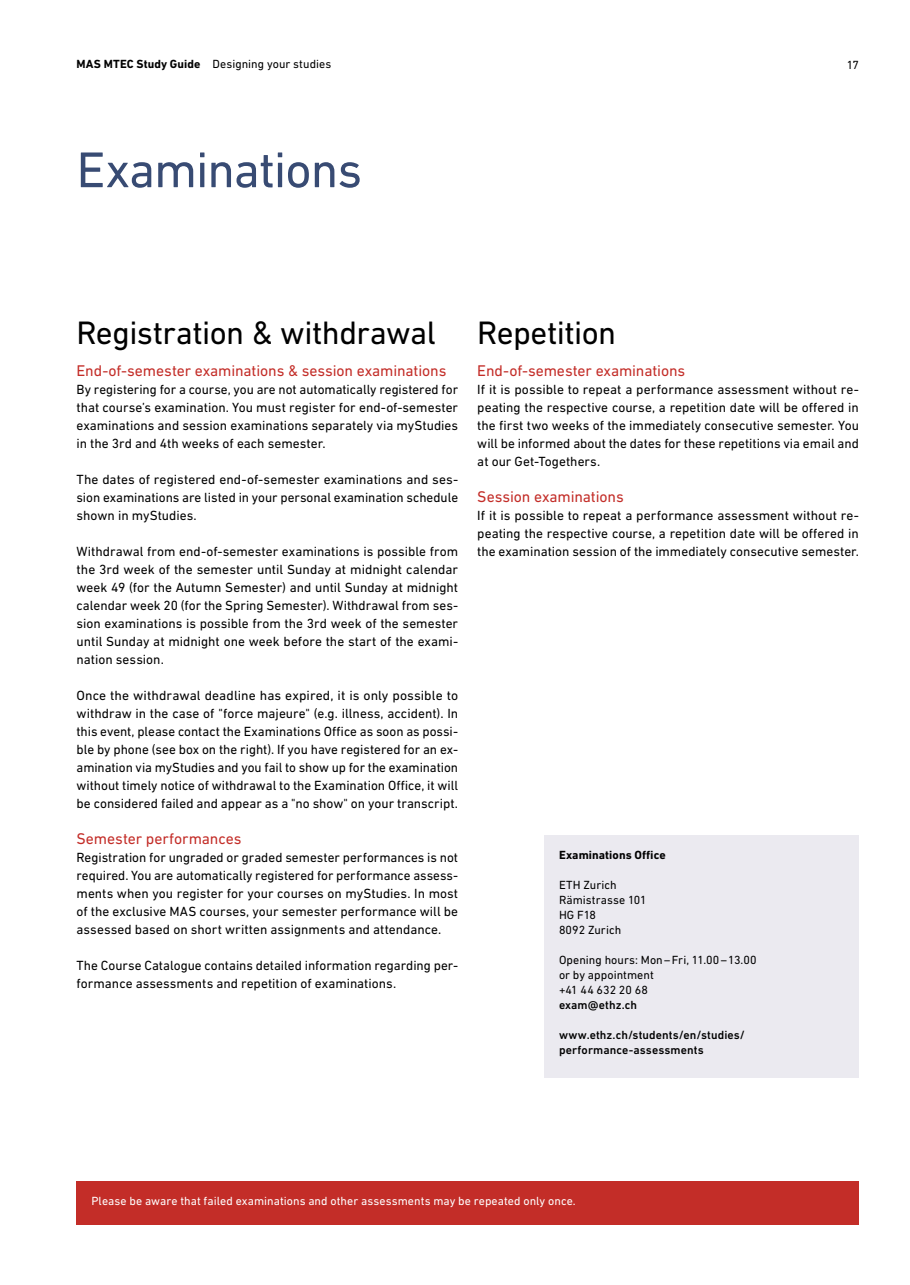
<style>
.page{position:relative;width:910px;height:1285px;background:#fff}
.page>*{position:absolute;margin:0;border:0;box-sizing:border-box;transform-origin:0 0}
.t1{font:51px "DIN Next W1 G";letter-spacing:-.025em;color:#384b73}
.t2{font:33px "DIN Next W1 G";letter-spacing:-.015em;color:#000}
.t3{font:15.75px "DIN Next W1 G";letter-spacing:-.005em;color:#c32d28}
.t4{font:13.5px/18px "DIN Next W1 G";color:#000;text-align:justify}
.t5{font:12px/15px "DIN Next W1 G";letter-spacing:.005em;color:#000}
.t6{font:12px "DIN Next W1 G";letter-spacing:.005em;color:#fff}
.t7{font:500 12px/15px "DIN Next W1 G";letter-spacing:.01em;color:#000}
.t8{font:700 12px "DIN Next W1 G";letter-spacing:.005em;color:#000}
.s1{font-weight:700}
</style>
<div class="page">
<div style="left:77px;top:1181px;width:782px;height:44px;background:#c32d28"></div>
<div style="left:544px;top:834px;width:315px;height:243px;background:#ebeaf0"></div>
<p class="t5" style="left:77px;top:56px;width:256px"><span class="s1">MAS MTEC Study Guide</span> Designing your studies</p>
<p class="t5" style="left:847px;top:57px;width:14px">17</p>
<h1 class="t1" style="left:77px;top:140px;width:287px">Examinations</h1>
<h2 class="t2" style="left:77px;top:313px;width:361px">Registration &amp; withdrawal</h2>
<p class="t3" style="left:77px;top:361px;width:371px">End-of-semester examinations &amp; session examinations</p>
<p class="t4" style="left:77px;top:379px;width:383px">By registering for a course, you are not automatically registered for that course’s examination. You must register for end-of-semester examinations and session examinations separately via myStudies in the 3rd and 4th weeks of each semester.</p>
<p class="t4" style="left:77px;top:469px;width:383px">The dates of registered end-of-semester examinations and ses&shy;sion examinations are listed in your personal examination schedule shown in myStudies.</p>
<p class="t4" style="left:77px;top:541px;width:383px">Withdrawal from end-of-semester examinations is possible from the 3rd week of the semester until Sunday at midnight calendar week 49 (for the Autumn Semester) and until Sunday at midnight calendar week 20 (for the Spring Semester). Withdrawal from ses&shy;sion examinations is possible from the 3rd week of the semester until Sunday at midnight one week before the start of the exami&shy;nation session.</p>
<p class="t4" style="left:77px;top:685px;width:383px">Once the withdrawal deadline has expired, it is only possible to withdraw in the case of "force majeure" (e.g. illness, accident). In this event, please contact the Examinations Office as soon as possi&shy;ble by phone (see box on the right). If you have registered for an ex&shy;amination via myStudies and you fail to show up for the examination without timely notice of withdrawal to the Examination Office, it will be considered failed and appear as a "no show" on your transcript.</p>
<p class="t3" style="left:77px;top:829px;width:167px">Semester performances</p>
<p class="t4" style="left:77px;top:847px;width:383px">Registration for ungraded or graded semester performances is not required. You are automatically registered for performance assess&shy;ments when you register for your courses on myStudies. In most of the exclusive MAS courses, your semester performance will be assessed based on short written assignments and attendance.</p>
<p class="t4" style="left:77px;top:955px;width:383px">The Course Catalogue contains detailed information regarding per&shy;formance assessments and repetition of examinations.</p>
<h2 class="t2" style="left:477px;top:313px;width:140px">Repetition</h2>
<p class="t3" style="left:477px;top:361px;width:209px">End-of-semester examinations</p>
<p class="t4" style="left:477px;top:379px;width:383px">If it is possible to repeat a performance assessment without re&shy;peating the respective course, a repetition date will be offered in the first two weeks of the immediately consecutive semester. You will be informed about the dates for these repetitions via email and at our Get-Togethers.</p>
<p class="t3" style="left:477px;top:487px;width:148px">Session examinations</p>
<p class="t4" style="left:477px;top:505px;width:383px">If it is possible to repeat a performance assessment without re&shy;peating the respective course, a repetition date will be offered in the examination session of the immediately consecutive semester.</p>
<p class="t8" style="left:559px;top:847px;width:108px">Examinations Office</p>
<p class="t5" style="left:559px;top:877px;width:89px">ETH Zurich<br>Rämistrasse 101<br>HG F18<br>8092 Zurich</p>
<p class="t5" style="left:559px;top:952px;width:199px">Opening hours: Mon–Fri, 11.00–13.00 or by appointment<br>+41 44 632 20 68</p>
<p class="t7" style="left:559px;top:997px;width:80px">exam@ethz.ch</p>
<p class="t7" style="left:559px;top:1027px;width:188px">www.ethz.ch/students/en/studies/ performance-assessments</p>
<p class="t6" style="left:91px;top:1194px;width:486px">Please be aware that failed examinations and other assessments may be repeated only once.</p>
</div>
